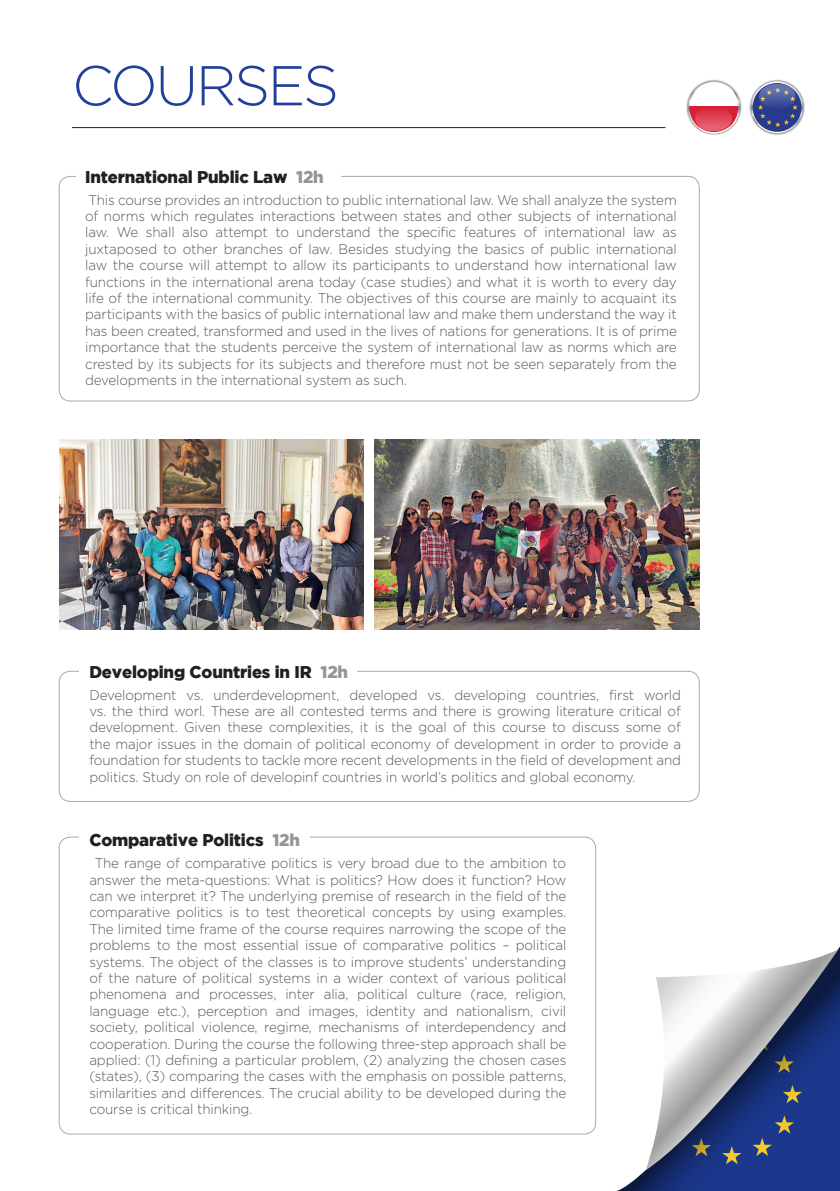
<style>
.page{position:relative;width:840px;height:1191px;background:#fff}
.page>*{position:absolute;margin:0;border:0;box-sizing:border-box;transform-origin:0 0}
.t1{font:300 56px "Gotham";letter-spacing:-.04em;color:#223f99}
.t2{font:900 17px "Gotham";letter-spacing:-.01em;color:#231f20}
.t3{font:300 14px/16.4px "Gotham";letter-spacing:-.01em;color:#57585a;text-align:justify;scale:.96 1}
.s1{color:#939598}
</style>
<div class="page">
<svg style="left:514px;top:840px;width:325px;height:351px"></svg>
<svg style="left:645px;top:949px;width:192px;height:221px"></svg>
<svg style="left:749px;top:80px;width:54px;height:54px"></svg>
<svg style="left:686px;top:80px;width:54px;height:54px"></svg>
<hr style="left:72px;top:127px;width:593px;height:1px;background:#231f20">
<div style="left:59px;top:671px;width:640px;height:130px;border:1px solid #a8a9ad;border-radius:11px"></div>
<div style="left:79px;top:655px;width:277px;height:31px;background:#fff"></div>
<img style="left:60px;top:439px;width:303px;height:190px">
<img style="left:374px;top:439px;width:325px;height:190px">
<h1 class="t1" style="left:72px;top:55px;width:268px">COURSES</h1>
<p class="t2" style="left:85px;top:167px;width:240px">International Public Law <span class="s1">12h</span></p>
<p class="t3" style="left:85px;top:191px;width:617px">This course provides an introduction to public international law. We shall analyze the system of norms which regulates interactions between states and other subjects of international law. We shall also attempt to understand the specific features of international law as juxtaposed to other branches of law. Besides studying the basics of public international law the course will attempt to allow its participants to understand how international law functions in the international arena today (case studies) and what it is worth to every day life of the international community. The objectives of this course are mainly to acquaint its participants with the basics of public international law and make them understand the way it has been created, transformed and used in the lives of nations for generations. It is of prime importance that the students perceive the system of international law as norms which are crested by its subjects for its subjects and therefore must not be seen separately from the developments in the international system as such.</p>
<p class="t2" style="left:89px;top:661px;width:260px">Developing Countries in IR <span class="s1">12h</span></p>
<p class="t3" style="left:89px;top:686px;width:617px">Development vs. underdevelopment, developed vs. developing countries, first world vs. the third worl. These are all contested terms and there is growing literature critical of development. Given these complexities, it is the goal of this course to discuss some of the major issues in the domain of political economy of development in order to provide a foundation for students to tackle more recent developments in the field of development and politics. Study on role of developinf countries in world’s politics and global economy.</p>
<p class="t2" style="left:89px;top:830px;width:212px">Comparative Politics <span class="s1">12h</span></p>
<p class="t3" style="left:89px;top:855px;width:498px;text-indent:5px">The range of comparative politics is very broad due to the ambition to answer the meta-questions: What is politics? How does it function? How can we interpret it? The underlying premise of research in the field of the comparative politics is to test theoretical concepts by using examples.<br>The limited time frame of the course requires narrowing the scope of the problems to the most essential issue of comparative politics – political systems. The object of the classes is to improve students’ understanding of the nature of political systems in a wider context of various political phenomena and processes, inter alia, political culture (race, religion, language etc.), perception and images, identity and nationalism, civil society, political violence, regime, mechanisms of interdependency and cooperation. During the course the following three-step approach shall be applied: (1) defining a particular problem, (2) analyzing the chosen cases (states), (3) comparing the cases with the emphasis on possible patterns, similarities and differences. The crucial ability to be developed during the course is critical thinking.</p>
</div>
